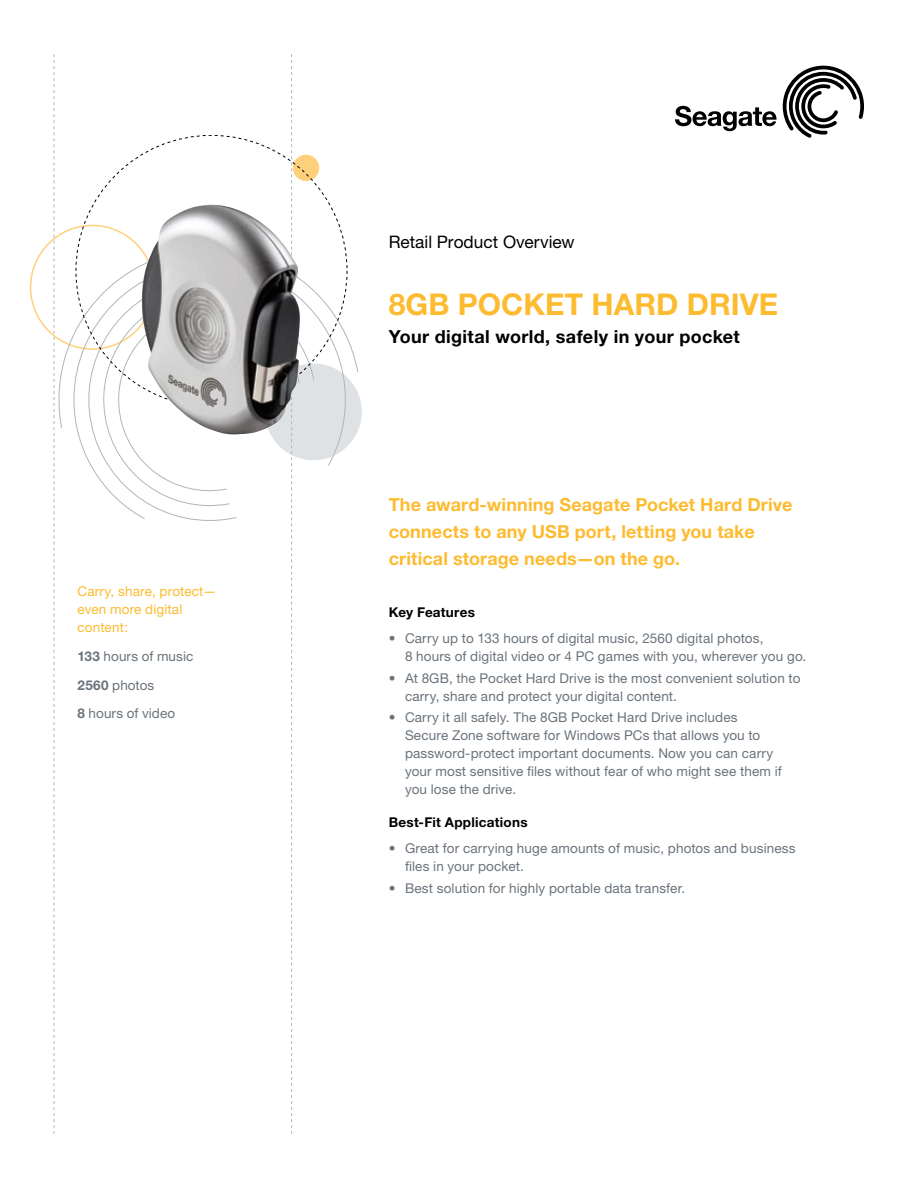
<style>
.page{position:relative;width:918px;height:1188px;background:#fff}
.page>*{position:absolute;margin:0;border:0;box-sizing:border-box;transform-origin:0 0}
.t1{font:700 30px "Helvetica Neue";letter-spacing:.005em;color:#fdbb30}
.t2{font:700 18px/27px "Helvetica Neue";letter-spacing:.005em;color:#fdbb30}
.t3{font:700 18px "Helvetica Neue";letter-spacing:.025em;color:#000}
.t4{font:17.25px "Helvetica Neue";color:#000}
.t5{font:13.5px/18px "Helvetica Neue";letter-spacing:.01em;color:#6a737b}
.t6{font:13.5px/18px "Helvetica Neue";letter-spacing:.01em;color:#fdbb30}
.t7{font:700 13.5px "Helvetica Neue";letter-spacing:.02em;color:#000}
.s1{font-weight:700}
</style>
<div class="page">
<div style="left:293px;top:155px;width:26px;height:26px;background:#ffd07b;border-radius:50%"></div>
<svg style="left:59px;top:246px;width:300px;height:275px"></svg>
<svg style="left:54px;top:54px;width:1px;height:1080px"></svg>
<svg style="left:291px;top:54px;width:1px;height:1080px"></svg>
<svg style="left:675px;top:106px;width:102px;height:25px"></svg>
<svg style="left:783px;top:66px;width:81px;height:72px"></svg>
<img style="left:142px;top:204px;width:158px;height:231px">
<p class="t6" style="left:78px;top:582px;width:140px">Carry, share, protect— even more digital content:</p>
<p class="t5" style="left:78px;top:642px;width:117px;line-height:28.5px"><span class="s1">133</span> hours of music<br><span class="s1">2560</span> photos<br><span class="s1">8</span> hours of video</p>
<p class="t4" style="left:389px;top:232px;width:187px">Retail Product Overview</p>
<h1 class="t1" style="left:389px;top:285px;width:391px">8GB Pocket Hard Drive</h1>
<h2 class="t3" style="left:389px;top:326px;width:353px">Your digital world, safely in your pocket</h2>
<h2 class="t2" style="left:389px;top:491px;width:405px">The award-winning Seagate Pocket Hard Drive connects to any USB port, letting you take critical storage needs—on the go.</h2>
<p class="t7" style="left:389px;top:604px;width:88px">Key Features</p>
<p class="t5" style="left:405px;top:629px;width:403px;text-indent:-16px">• Carry up to 133 hours of digital music, 2560 digital photos,<br>8 hours of digital video or 4 PC games with you, wherever you go.</p>
<p class="t5" style="left:405px;top:669px;width:397px;text-indent:-16px">• At 8GB, the Pocket Hard Drive is the most convenient solution to carry, share and protect your digital content.</p>
<p class="t5" style="left:405px;top:708px;width:378px;text-indent:-16px">• Carry it all safely. The 8GB Pocket Hard Drive includes Secure Zone software for Windows PCs that allows you to password-protect important documents. Now you can carry your most sensitive files without fear of who might see them if you lose the drive.</p>
<p class="t7" style="left:389px;top:814px;width:140px">Best-Fit Applications</p>
<p class="t5" style="left:405px;top:839px;width:392px;text-indent:-16px">• Great for carrying huge amounts of music, photos and business files in your pocket.</p>
<p class="t5" style="left:389px;top:879px;width:298px">• Best solution for highly portable data transfer.</p>
</div>
